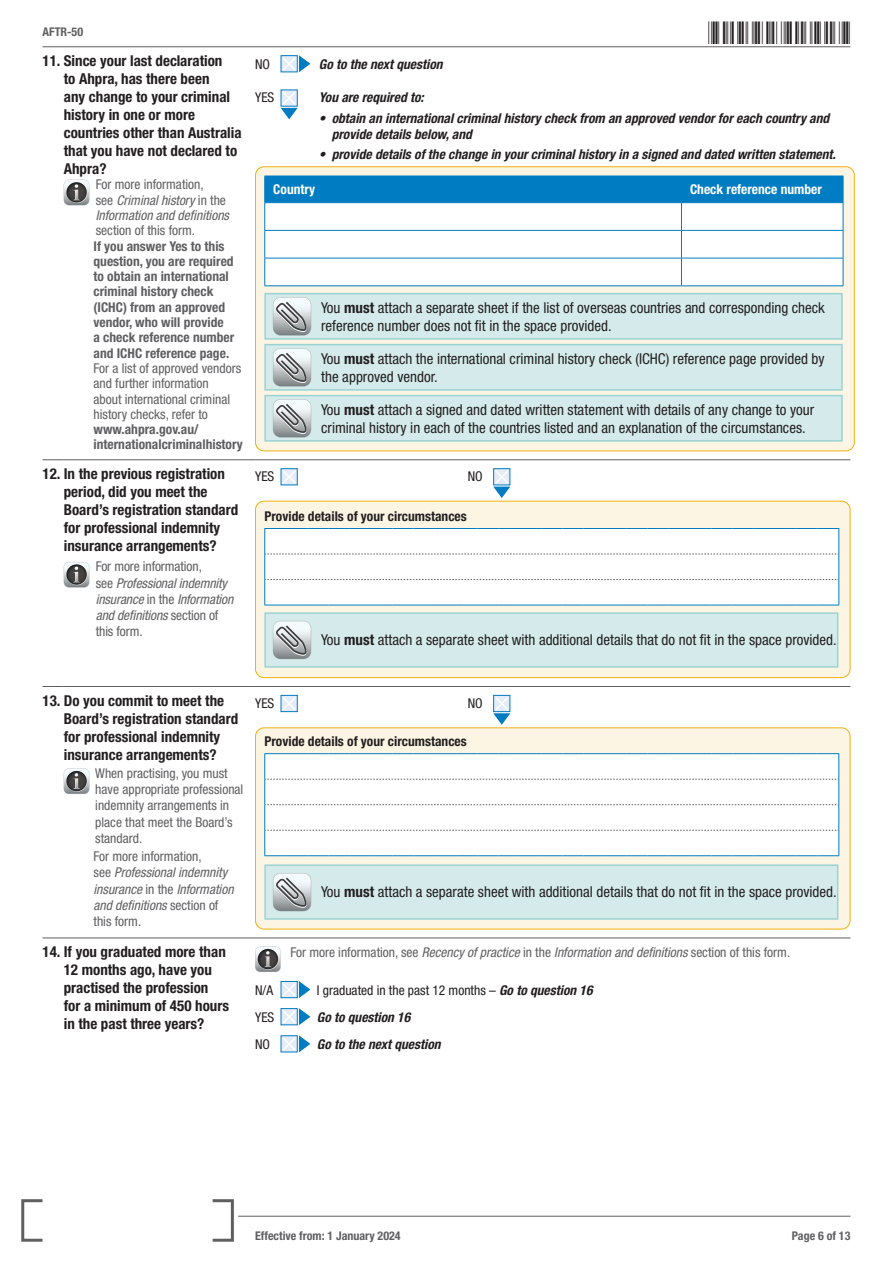
<style>
.page{position:relative;width:893px;height:1263px;background:#fff}
.page>*{position:absolute;margin:0;border:0;box-sizing:border-box;transform-origin:0 0}
.t1{font:30px "Free 3 of 9";letter-spacing:.1em;color:#231f20}
.attachment_box_text{font:condensed 15px/18px "Helvetica Neue LT Std";color:#231f20}
.Questions{font:700 condensed 15px/18px "Helvetica Neue LT Std";color:#231f20}
.Question_additional_info{font:700 condensed 13.5px/15.3px "Helvetica Neue LT Std";color:#5f5f62}
.Question_additional_info-2{font:condensed 13.5px/16.2px "Helvetica Neue LT Std";color:#5f5f62}
.Answer{font:italic 700 condensed 13.5px/16.2px "Helvetica Neue LT Std";color:#231f20}
.Question_additional_info-3{font:italic condensed 13.5px/16.2px "Helvetica Neue LT Std";color:#5f5f62}
.Answers_additional_text{font:700 condensed 13.5px "Helvetica Neue LT Std";color:#231f20}
.Answer-2{font:condensed 13.5px "Helvetica Neue LT Std";color:#231f20}
.Question_additional_info-4{font:700 condensed 13.5px "Helvetica Neue LT Std";color:#fff}
.t2{font:700 condensed 12px "Helvetica Neue LT Std";color:#5f5f62}
.s1{font-style:italic}
.s2{font-weight:400}
.s3{font-style:normal}
.s4{font-weight:700}
.s5{font-weight:700;font-style:italic}
</style>
<div class="page">
<svg style="left:21px;top:1199px;width:213px;height:43px"></svg>
<hr style="left:238px;top:1216px;width:612px;height:1px;background:#5f5f62">
<hr style="left:43px;top:47px;width:807px;height:1px;background:#5f5f62">
<svg style="left:43px;top:686px;width:21px;height:1px"></svg>
<hr style="left:64px;top:686px;width:191px;height:1px;background:#5f5f62">
<hr style="left:255px;top:686px;width:595px;height:1px;background:#5f5f62">
<svg style="left:43px;top:938px;width:21px;height:1px"></svg>
<hr style="left:64px;top:938px;width:191px;height:1px;background:#5f5f62">
<hr style="left:255px;top:938px;width:595px;height:1px;background:#5f5f62">
<svg style="left:43px;top:459px;width:21px;height:1px"></svg>
<hr style="left:64px;top:459px;width:191px;height:1px;background:#5f5f62">
<hr style="left:255px;top:459px;width:595px;height:1px;background:#5f5f62">
<svg style="left:64px;top:180px;width:25px;height:25px"></svg>
<svg style="left:281px;top:55px;width:29px;height:17px"></svg>
<svg style="left:281px;top:90px;width:17px;height:29px"></svg>
<div style="left:255px;top:167px;width:599px;height:284px;background:#fcf5e4;border-radius:9px"></div>
<svg style="left:264px;top:176px;width:580px;height:109px;background:#b9dbee"></svg>
<hr style="left:264px;top:285px;width:417px;height:1px;background:#007cc2">
<hr style="left:681px;top:285px;width:162px;height:1px;background:#007cc2">
<div style="left:265px;top:294px;width:577px;height:45px;background:#d5ebeb"></div>
<div style="left:264px;top:293px;width:579px;height:47px;border:2px solid #9bd3d3"></div>
<svg style="left:273px;top:297px;width:38px;height:38px"></svg>
<div style="left:265px;top:345px;width:577px;height:45px;background:#d5ebeb"></div>
<div style="left:264px;top:344px;width:579px;height:47px;border:2px solid #9bd3d3"></div>
<svg style="left:273px;top:348px;width:38px;height:38px"></svg>
<div style="left:265px;top:396px;width:577px;height:45px;background:#d5ebeb"></div>
<div style="left:264px;top:395px;width:579px;height:47px;border:2px solid #9bd3d3"></div>
<svg style="left:273px;top:399px;width:38px;height:38px"></svg>
<div style="left:255px;top:166px;width:600px;height:285px;border:1px solid #efb211;border-radius:9px"></div>
<svg style="left:64px;top:562px;width:25px;height:25px"></svg>
<div style="left:281px;top:468px;width:17px;height:17px;background:#2c92cc"></div>
<svg style="left:281px;top:469px;width:16px;height:16px"></svg>
<div style="left:493px;top:468px;width:17px;height:17px;background:#2c92cc;border:1px solid #007cc2"></div>
<svg style="left:493px;top:469px;width:17px;height:29px"></svg>
<div style="left:255px;top:501px;width:595px;height:177px;background:#fcf5e4;border-radius:9px"></div>
<svg style="left:264px;top:528px;width:575px;height:78px;background:#f5f9fb"></svg>
<div style="left:265px;top:613px;width:573px;height:54px;background:#d5ebeb"></div>
<div style="left:264px;top:612px;width:574px;height:56px;border:2px solid #9bd3d3"></div>
<svg style="left:273px;top:621px;width:38px;height:38px"></svg>
<div style="left:255px;top:501px;width:595px;height:177px;border:1px solid #efb211;border-radius:9px"></div>
<svg style="left:64px;top:768px;width:25px;height:26px"></svg>
<div style="left:281px;top:695px;width:17px;height:17px;background:#3395ce"></div>
<svg style="left:281px;top:695px;width:16px;height:17px"></svg>
<svg style="left:493px;top:695px;width:17px;height:30px"></svg>
<div style="left:255px;top:728px;width:595px;height:201px;background:#fcf5e4;border-radius:9px"></div>
<svg style="left:264px;top:753px;width:575px;height:103px;background:#f7fafb"></svg>
<div style="left:265px;top:865px;width:573px;height:54px;background:#d5ebeb"></div>
<div style="left:264px;top:864px;width:574px;height:56px;border:2px solid #9bd3d3"></div>
<svg style="left:273px;top:873px;width:38px;height:38px"></svg>
<div style="left:255px;top:727px;width:595px;height:202px;border:1px solid #efb211;border-radius:9px"></div>
<svg style="left:255px;top:946px;width:26px;height:26px"></svg>
<svg style="left:281px;top:981px;width:29px;height:17px"></svg>
<svg style="left:281px;top:1008px;width:29px;height:17px"></svg>
<svg style="left:281px;top:1035px;width:29px;height:17px"></svg>
<p class="t2" style="left:43px;top:25px;width:42px">AFTR-50</p>
<p class="Questions" style="left:43px;top:51px;width:181px">11. Since your last declaration</p>
<p class="Questions" style="left:64px;top:69px;width:179px">to Ahpra, has there been<br>any change to your criminal history in one or more countries other than Australia that you have not declared to<br>Ahpra?</p>
<p class="Question_additional_info-2" style="left:96px;top:177px;width:135px;line-height:15.3px">For more information,<br>see <span class="s1">Criminal history</span> in the<br><span class="s1">Information and definitions </span>section of this form.</p>
<p class="Question_additional_info" style="left:94px;top:238px;width:151px">If you answer Yes to this question, you are required to obtain an international criminal history check (ICHC) from an approved vendor, who will provide<br>a check reference number and ICHC reference page.<br><span class="s2">For a list of approved vendors and further information<br>about international criminal history checks, refer to </span>www.ahpra.gov.au/ internationalcriminalhistory</p>
<p class="Questions" style="left:43px;top:464px;width:184px">12. In the previous registration</p>
<p class="Questions" style="left:64px;top:482px;width:176px">period, did you meet the<br>Board’s registration standard for professional indemnity insurance arrangements?</p>
<p class="Question_additional_info-3" style="left:96px;top:559px;width:139px"><span class="s3">For more information,<br>see</span> Professional indemnity insurance <span class="s3">in the</span> Information and definitions <span class="s3">section of this form.</span></p>
<h1 class="t1" style="left:709px;top:16px;width:143px">*AFTR-506*</h1>
<p class="Answer-2" style="left:255px;top:57px;width:17px">NO</p>
<p class="Answer" style="left:319px;top:56px;width:125px">Go to the next question</p>
<p class="Answer-2" style="left:255px;top:90px;width:21px">YES</p>
<p class="Answer" style="left:319px;top:90px;width:106px">You are required to:</p>
<p class="Answer" style="left:332px;top:110px;width:499px;text-indent:-13px">• obtain an international criminal history check from an approved vendor for each country and provide details below, and</p>
<p class="Answer" style="left:319px;top:147px;width:518px">• provide details of the change in your criminal history in a signed and dated written statement.</p>
<p class="Question_additional_info-4" style="left:273px;top:181px;width:43px">Country</p>
<p class="Question_additional_info-4" style="left:690px;top:181px;width:133px">Check reference number</p>
<p class="attachment_box_text" style="left:321px;top:298px;width:505px">You <span class="s4">must</span> attach a separate sheet if the list of overseas countries and corresponding check reference number does not fit in the space provided.</p>
<p class="attachment_box_text" style="left:321px;top:349px;width:505px">You <span class="s4">must</span> attach the international criminal history check (ICHC) reference page provided by the approved vendor.</p>
<p class="attachment_box_text" style="left:321px;top:400px;width:494px">You <span class="s4">must</span> attach a signed and dated written statement with details of any change to your criminal history in each of the countries listed and an explanation of the circumstances.</p>
<p class="Answer-2" style="left:255px;top:468px;width:21px">YES</p>
<p class="Answer-2" style="left:468px;top:468px;width:17px">NO</p>
<p class="Answers_additional_text" style="left:264px;top:508px;width:204px">Provide details of your circumstances</p>
<p class="attachment_box_text" style="left:321px;top:631px;width:517px">You <span class="s4">must</span> attach a separate sheet with additional details that do not fit in the space provided.</p>
<p class="Questions" style="left:43px;top:691px;width:183px">13. Do you commit to meet the</p>
<p class="Questions" style="left:64px;top:709px;width:176px">Board’s registration standard for professional indemnity insurance arrangements?</p>
<p class="Question_additional_info-2" style="left:95px;top:765px;width:150px">When practising, you must have appropriate professional indemnity arrangements in place that meet the Board’s standard.</p>
<p class="Question_additional_info-3" style="left:94px;top:849px;width:142px"><span class="s3">For more information,<br>see</span> Professional indemnity insurance <span class="s3">in the</span> Information and definitions <span class="s3">section of this form.</span></p>
<p class="Questions" style="left:43px;top:943px;width:185px">14. If you graduated more than</p>
<p class="Questions" style="left:64px;top:961px;width:167px">12 months ago, have you practised the profession<br>for a minimum of 450 hours in the past three years?</p>
<p class="Answer-2" style="left:255px;top:695px;width:21px">YES</p>
<p class="Answer-2" style="left:468px;top:695px;width:17px">NO</p>
<p class="Answers_additional_text" style="left:264px;top:733px;width:204px">Provide details of your circumstances</p>
<p class="attachment_box_text" style="left:321px;top:883px;width:517px">You <span class="s4">must</span> attach a separate sheet with additional details that do not fit in the space provided.</p>
<p class="Question_additional_info-2" style="left:290px;top:944px;width:501px">For more information, see <span class="s1">Recency of practice</span> in the <span class="s1">Information and definitions</span> section of this form.</p>
<p class="Answer-2" style="left:255px;top:982px;width:20px">N/A</p>
<p class="Answer-2" style="left:317px;top:982px;width:277px">I graduated in the past 12 months – <span class="s5">Go to question 16</span></p>
<p class="Answer-2" style="left:255px;top:1009px;width:21px">YES</p>
<p class="Answer" style="left:317px;top:1009px;width:95px">Go to question 16</p>
<p class="Answer-2" style="left:255px;top:1036px;width:17px">NO</p>
<p class="Answer" style="left:317px;top:1036px;width:125px">Go to the next question</p>
<p class="t2" style="left:255px;top:1228px;width:147px">Effective from: 1 January 2024</p>
<p class="t2" style="left:792px;top:1228px;width:60px">Page 6 of 13</p>
</div>
